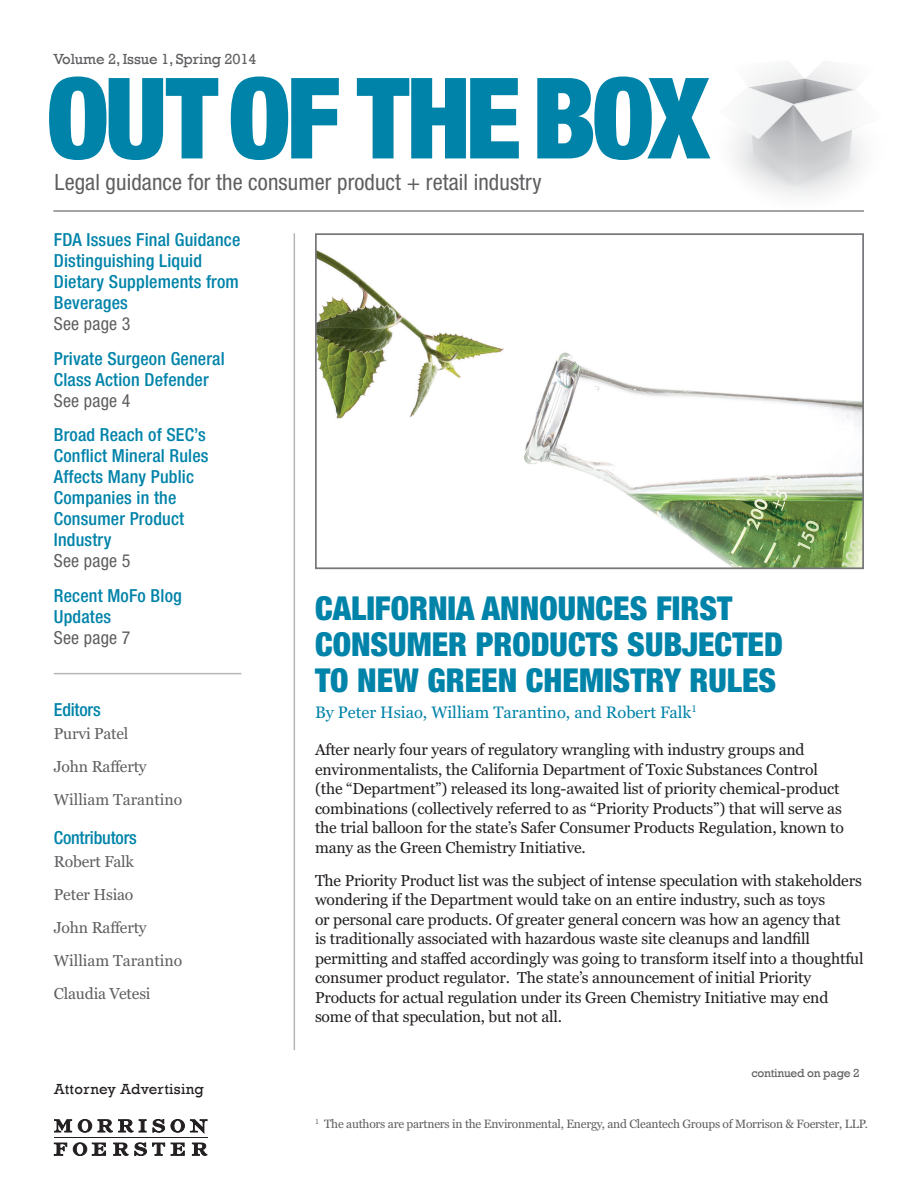
<style>
.page{position:relative;width:918px;height:1188px;background:#fff}
.page>*{position:absolute;margin:0;border:0;box-sizing:border-box;transform-origin:0 0}
.t1{font:900 condensed 112.5px "Helvetica Neue LT Std";letter-spacing:-.04em;color:#0083a9}
.t2{font:900 condensed 33px/36px "Helvetica Neue LT Std";color:#0083a9}
.t3{font:condensed 22.5px "Helvetica Neue LT Std";letter-spacing:.005em;color:#5f5f62}
.t4{font:500 condensed 18px/21px "Helvetica Neue LT Std";letter-spacing:.01em;color:#0083a9}
.t5{font:condensed 18px "Helvetica Neue LT Std";letter-spacing:.01em;color:#5f5f62}
.t6{font:500 condensed 18px "Helvetica Neue LT Std";letter-spacing:-.01em;color:#0083a9}
.t7{font:16.5px "Georgia Pro";color:#0083a9}
.t8{font:15.75px/19.5px "Georgia Pro";letter-spacing:-.01em;color:#231f20}
.t9{font:15.75px/33px "Georgia Pro";letter-spacing:-.01em;color:#5f5f62}
.t10{font:15px "Rockwell";letter-spacing:-.01em;color:#5f5f62}
.t11{font:15px "Rockwell";letter-spacing:.02em;color:#231f20}
.t12{font:12px "Georgia Pro";letter-spacing:-.02em;color:#5f5f62}
.t13{font:12px "Rockwell";letter-spacing:-.02em;color:#5f5f62}
</style>
<div class="page">
<hr style="left:54px;top:1137px;width:153px;height:1px;background:#231f20">
<svg style="left:54px;top:1119px;width:18px;height:13px"></svg>
<svg style="left:78px;top:1119px;width:14px;height:14px"></svg>
<svg style="left:98px;top:1119px;width:35px;height:13px"></svg>
<svg style="left:139px;top:1119px;width:7px;height:13px"></svg>
<svg style="left:153px;top:1119px;width:12px;height:14px"></svg>
<svg style="left:171px;top:1119px;width:36px;height:14px"></svg>
<svg style="left:54px;top:1143px;width:13px;height:13px"></svg>
<svg style="left:73px;top:1143px;width:33px;height:13px"></svg>
<svg style="left:113px;top:1143px;width:15px;height:13px"></svg>
<svg style="left:134px;top:1143px;width:31px;height:13px"></svg>
<svg style="left:171px;top:1143px;width:14px;height:13px"></svg>
<svg style="left:192px;top:1143px;width:15px;height:13px"></svg>
<img style="left:710px;top:30px;width:182px;height:182px;border-radius:91px">
<hr style="left:294px;top:233px;width:1px;height:817px;background:#b5b6b7">
<hr style="left:53px;top:210px;width:811px;height:2px;background:#5f5f62">
<hr style="left:54px;top:673px;width:187px;height:1px;background:#b5b6b7">
<img style="left:318px;top:251px;width:543px;height:315px">
<div style="left:315px;top:233px;width:549px;height:336px;border:2px solid #76787b"></div>
<p class="t10" style="left:54px;top:50px;width:205px">Volume 2, Issue 1, Spring 2014</p>
<h1 class="t1" style="left:46px;top:49px;width:664px">OUT OF THE BOX</h1>
<h3 class="t3" style="left:55px;top:169px;width:488px">Legal guidance for the consumer product + retail industry</h3>
<p class="t4" style="left:54px;top:229px;width:188px">FDA Issues Final Guidance<br>Distinguishing Liquid<br>Dietary Supplements from<br>Beverages</p>
<p class="t5" style="left:54px;top:313px;width:78px">See page 3</p>
<p class="t4" style="left:54px;top:348px;width:172px">Private Surgeon General<br>Class Action Defender</p>
<p class="t5" style="left:54px;top:390px;width:78px">See page 4</p>
<p class="t4" style="left:54px;top:424px;width:156px">Broad Reach of SEC’s<br>Conflict Mineral Rules<br>Affects Many Public<br>Companies in the<br>Consumer Product<br>Industry</p>
<p class="t5" style="left:54px;top:550px;width:78px">See page 5</p>
<p class="t4" style="left:54px;top:585px;width:129px">Recent MoFo Blog<br>Updates</p>
<p class="t5" style="left:54px;top:627px;width:78px">See page 7</p>
<p class="t6" style="left:54px;top:698px;width:48px">Editors</p>
<p class="t9" style="left:54px;top:717px;width:130px">Purvi Patel<br>John Rafferty<br>William Tarantino</p>
<p class="t6" style="left:54px;top:827px;width:85px">Contributors</p>
<p class="t9" style="left:54px;top:846px;width:130px">Robert Falk<br>Peter Hsiao<br>John Rafferty<br>William Tarantino<br>Claudia Vetesi</p>
<p class="t11" style="left:54px;top:1081px;width:151px">Attorney Advertising</p>
<h2 class="t2" style="left:315px;top:589px;width:470px">CALIFORNIA ANNOUNCES FIRST<br>CONSUMER PRODUCTS SUBJECTED<br>TO NEW GREEN CHEMISTRY RULES</h2>
<p class="t7" style="left:315px;top:703px;width:383px">By Peter Hsiao, William Tarantino, and Robert Falk<sup>1</sup></p>
<p class="t8" style="left:315px;top:741px;width:530px">After nearly four years of regulatory wrangling with industry groups and environmentalists, the California Department of Toxic Substances Control (the “Department”) released its long-awaited list of priority chemical-product combinations (collectively referred to as “Priority Products”) that will serve as the trial balloon for the state’s Safer Consumer Products Regulation, known to many as the Green Chemistry Initiative.</p>
<p class="t8" style="left:315px;top:871px;width:550px">The Priority Product list was the subject of intense speculation with stakeholders wondering if the Department would take on an entire industry, such as toys<br>or personal care products. Of greater general concern was how an agency that<br>is traditionally associated with hazardous waste site cleanups and landfill permitting and staffed accordingly was going to transform itself into a thoughtful consumer product regulator. The state’s announcement of initial Priority Products for actual regulation under its Green Chemistry Initiative may end some of that speculation, but not all.</p>
<p class="t13" style="left:752px;top:1066px;width:109px">continued on page 2</p>
<p class="t12" style="left:315px;top:1117px;width:554px"><sup>1</sup> The authors are partners in the Environmental, Energy, and Cleantech Groups of Morrison &amp; Foerster, LLP.</p>
</div>
